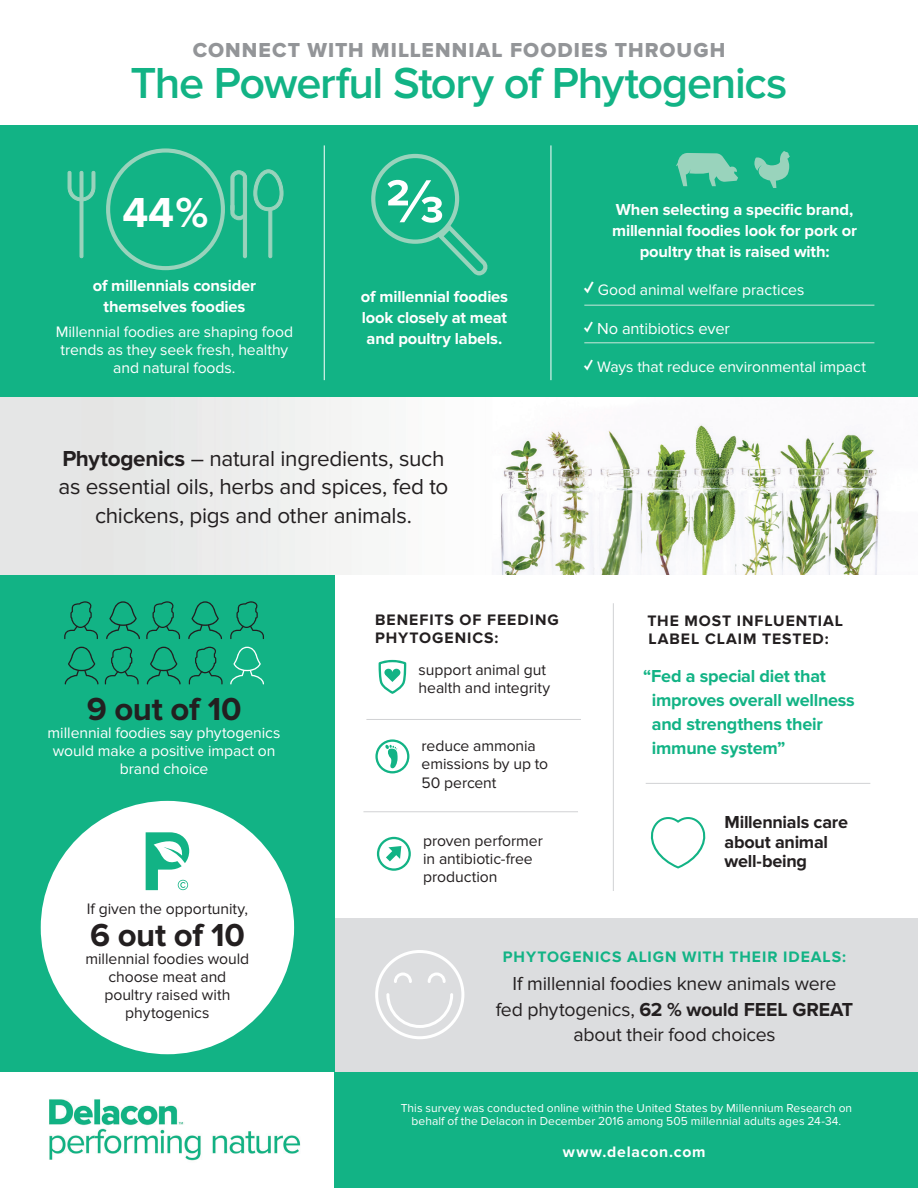
<style>
.page{position:relative;width:918px;height:1188px;background:#fff}
.page>*{position:absolute;margin:0;border:0;box-sizing:border-box;transform-origin:0 0}
.t1{font:700 63px "Proxima Nova";color:#fff}
.t2{font:600 45px "Proxima Nova";letter-spacing:-.03em;color:#12b385}
.t3{font:700 43.5px "Proxima Nova";color:#fff}
.t4{font:700 33px "Proxima Nova";letter-spacing:-.01em;color:#231f20}
.t5{font:22.5px/28.5px "Proxima Nova";letter-spacing:-.015em;color:#231f20;text-align:center}
.t6{font:21px "Proxima Nova Extrabld";letter-spacing:.05em;color:#939598}
.t7{font:19.5px/25.5px "Proxima Nova";letter-spacing:-.01em;color:#231f20;text-align:center}
.t8{font:700 18px/24px "Proxima Nova";letter-spacing:-.015em;color:#12b385}
.t9{font:700 18px/19.5px "Proxima Nova";letter-spacing:-.015em;color:#231f20}
.t10{font:700 16.5px/21px "Proxima Nova";letter-spacing:-.01em;color:#fff;text-align:center}
.t11{font:16.5px "Proxima Nova";letter-spacing:-.01em;color:#fff}
.t12{font:15.75px/18px "Proxima Nova";letter-spacing:-.005em;color:#fff;text-align:center}
.t13{font:15.75px/18px "Proxima Nova";letter-spacing:-.005em;color:#231f20}
.t14{font:700 15.75px/18px "Proxima Nova";letter-spacing:.06em;color:#231f20}
.t15{font:700 15.75px "Proxima Nova";letter-spacing:.06em;color:#12b385}
.t16{font:700 15.75px "Proxima Nova";letter-spacing:.055em;color:#fff}
.t17{font:12px/13.5px "Proxima Nova";letter-spacing:.005em;color:#fff;text-align:center}
.s1{font-weight:700}
.s2{font-weight:900;font-size:18px}
.s3{font-weight:900}
.s4{font-weight:900;font-size:16.5px}
</style>
<div class="page">
<div style="left:335px;top:1072px;width:583px;height:116px;background:#12b385"></div>
<div style="left:335px;top:919px;width:583px;height:153px;background:#dcdddf"></div>
<div style="left:0;top:575px;width:335px;height:497px;background:#12b385"></div>
<div style="left:0;top:125px;width:918px;height:272px;background:#12b385"></div>
<img style="left:0;top:397px;width:879px;height:178px">
<img style="left:49px;top:1099px;width:252px;height:62px">
<svg style="left:754px;top:151px;width:36px;height:37px"></svg>
<svg style="left:676px;top:153px;width:62px;height:33px"></svg>
<svg style="left:371px;top:154px;width:117px;height:121px"></svg>
<hr style="left:324px;top:145px;width:1px;height:235px;background:#fff">
<hr style="left:551px;top:145px;width:1px;height:235px;background:#fff">
<hr style="left:584px;top:305px;width:290px;height:1px;background:#cbe7da">
<hr style="left:584px;top:343px;width:290px;height:1px;background:#cbe7da">
<div style="left:41px;top:801px;width:253px;height:253px;background:#fff;border-radius:50%"></div>
<svg style="left:375px;top:950px;width:89px;height:89px"></svg>
<hr style="left:366px;top:719px;width:215px;height:1px;background:#d1d2d4">
<hr style="left:363px;top:811px;width:215px;height:1px;background:#d1d2d4">
<svg style="left:379px;top:660px;width:28px;height:34px"></svg>
<svg style="left:375px;top:739px;width:34px;height:34px"></svg>
<hr style="left:613px;top:603px;width:1px;height:288px;background:#d1d2d4">
<svg style="left:377px;top:837px;width:34px;height:34px"></svg>
<div style="left:243px;top:176px;width:4px;height:82px;border:1px solid #99d3bc;border-radius:2px"></div>
<svg style="left:230px;top:170px;width:17px;height:51px"></svg>
<div style="left:80px;top:171px;width:3px;height:87px;border:1px solid #99d3bc"></div>
<svg style="left:67px;top:171px;width:29px;height:31px"></svg>
<div style="left:268px;top:209px;width:4px;height:49px;border:1px solid #99d3bc;border-radius:2px"></div>
<svg style="left:253px;top:169px;width:31px;height:42px"></svg>
<div style="left:106px;top:148px;width:119px;height:122px;border:4px solid #99d3bc;border-radius:50%"></div>
<hr style="left:646px;top:783px;width:224px;height:1px;background:#d1d2d4">
<svg style="left:650px;top:817px;width:56px;height:51px"></svg>
<svg style="left:146px;top:832px;width:43px;height:58px"></svg>
<svg style="left:64px;top:601px;width:34px;height:38px"></svg>
<svg style="left:146px;top:601px;width:34px;height:38px"></svg>
<svg style="left:105px;top:647px;width:34px;height:37px"></svg>
<svg style="left:230px;top:601px;width:34px;height:38px"></svg>
<svg style="left:189px;top:647px;width:34px;height:37px"></svg>
<svg style="left:106px;top:601px;width:34px;height:38px"></svg>
<svg style="left:65px;top:647px;width:34px;height:37px"></svg>
<svg style="left:188px;top:601px;width:34px;height:38px"></svg>
<svg style="left:230px;top:647px;width:34px;height:37px"></svg>
<svg style="left:147px;top:647px;width:34px;height:37px"></svg>
<h3 class="t6" style="left:193px;top:38px;width:534px">CONNECT WITH MILLENNIAL FOODIES THROUGH</h3>
<h2 class="t2" style="left:130px;top:57px;width:659px">The Powerful Story of Phytogenics</h2>
<h3 class="t3" style="left:123px;top:187px;width:87px">44 %</h3>
<p class="t10" style="left:93px;top:276px;width:165px">of millennials consider themselves foodies</p>
<p class="t12" style="left:56px;top:323px;width:239px">Millennial foodies are shaping food trends as they seek fresh, healthy and natural foods.</p>
<h1 class="t1" style="left:385px;top:165px;width:61px">2/3</h1>
<p class="t10" style="left:361px;top:286px;width:149px;text-align:justify">of millennial foodies look closely at meat and poultry labels.</p>
<h3 class="t5" style="left:58px;top:444px;width:391px"><span class="s1">Phytogenics</span> – natural ingredients, such as essential oils, herbs and spices, fed to chickens, pigs and other animals.</h3>
<p class="t10" style="left:612px;top:200px;width:246px">When selecting a specific brand, millennial foodies look for pork or poultry that is raised with:</p>
<p class="t12" style="left:584px;top:281px;width:222px"><span class="s2">✓</span> Good animal welfare practices</p>
<p class="t11" style="left:584px;top:319px;width:147px"><span class="s3">✓</span> No antibiotics ever</p>
<p class="t12" style="left:584px;top:358px;width:283px"><span class="s4">✓</span> Ways that reduce environmental impact</p>
<h3 class="t4" style="left:87px;top:690px;width:156px">9 out of 10</h3>
<p class="t12" style="left:48px;top:724px;width:234px">millennial foodies say phytogenics would make a positive impact on brand choice</p>
<p class="t14" style="left:375px;top:612px;width:185px">BENEFITS OF FEEDING<br>PHYTOGENICS:</p>
<p class="t13" style="left:419px;top:661px;width:133px">support animal gut health and integrity</p>
<p class="t13" style="left:422px;top:737px;width:128px">reduce ammonia emissions by up to<br>50 percent</p>
<p class="t13" style="left:423px;top:832px;width:121px">proven performer in antibiotic-free production</p>
<p class="t14" style="left:647px;top:612px;width:197px">THE MOST INFLUENTIAL<br>LABEL CLAIM TESTED:</p>
<p class="t8" style="left:652px;top:664px;width:205px;text-indent:-9px">“Fed a special diet that improves overall wellness and strengthens their immune system”</p>
<p class="t9" style="left:725px;top:813px;width:125px">Millennials care about animal well-being</p>
<p class="t13" style="left:87px;top:900px;width:163px">If given the opportunity,</p>
<h3 class="t4" style="left:90px;top:916px;width:156px">6 out of 10</h3>
<p class="t13" style="left:86px;top:950px;width:165px;text-align:center">millennial foodies would choose meat and poultry raised with phytogenics</p>
<p class="t15" style="left:503px;top:948px;width:345px">PHYTOGENICS ALIGN WITH THEIR IDEALS:</p>
<p class="t7" style="left:496px;top:971px;width:359px">If millennial foodies knew animals were<br>fed phytogenics, <span class="s1">62 % would FEEL GREAT </span>about their food choices</p>
<p class="t17" style="left:401px;top:1101px;width:453px">This survey was conducted online within the United States by Millennium Research on behalf of the Delacon in December 2016 among 505 millennial adults ages 24-34.</p>
<p class="t16" style="left:563px;top:1143px;width:144px">www.delacon.com</p>
</div>
